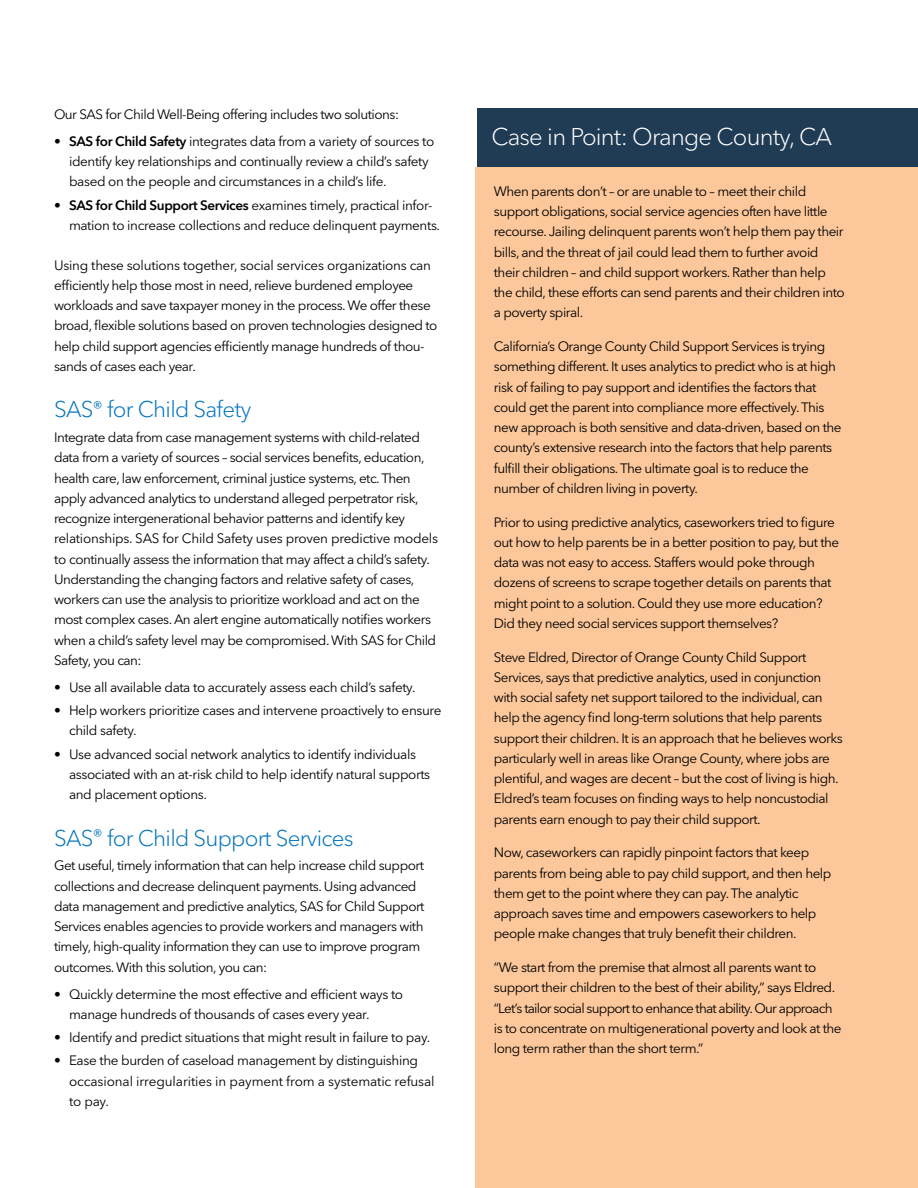
<style>
.page{position:relative;width:918px;height:1188px;background:#fff}
.page>*{position:absolute;margin:0;border:0;box-sizing:border-box;transform-origin:0 0}
.Heading_3_Shade_Box{font:300 24px "Avenir Next W1 G";letter-spacing:-.035em;color:#fff}
.Subhead-1_Cobalt_bas{font:300 22.5px "Avenir Next W1 G";letter-spacing:-.035em;color:#0074bd}
.Body{font:13.5px/20.2px "Avenir Next W1 G";letter-spacing:-.035em;color:#000}
.Body_before_bullet{font:13.5px/20.2px "Avenir Next W1 G";letter-spacing:-.035em;color:#000}
.s1{font-weight:600}
</style>
<div class="page">
<div style="left:477px;top:108px;width:441px;height:60px;background:#203c55"></div>
<div style="left:476px;top:168px;width:388px;height:1020px;background:#fcc89b"></div>
<div style="left:864px;top:168px;width:54px;height:1020px;background:#fcc89b"></div>
<p class="Body_before_bullet" style="left:54px;top:104px;width:347px">Our SAS for Child Well-Being offering includes two solutions:</p>
<p class="Body_before_bullet" style="left:69px;top:131px;width:367px;text-indent:-15px"><span class="s1">• SAS for Child Safety</span> integrates data from a variety of sources to identify key relationships and continually review a child’s safety based on the people and circumstances in a child’s life.</p>
<p class="Body_before_bullet" style="left:69px;top:195px;width:373px;text-indent:-15px"><span class="s1">• SAS for Child Support Services</span> examines timely, practical infor&shy;mation to increase collections and reduce delinquent payments.</p>
<p class="Body" style="left:54px;top:255px;width:385px">Using these solutions together, social services organizations can efficiently help those most in need, relieve burdened employee workloads and save taxpayer money in the process. We offer these broad, flexible solutions based on proven technologies designed to help child support agencies efficiently manage hundreds of thou&shy;sands of cases each year.</p>
<p class="Subhead-1_Cobalt_bas" style="left:54px;top:396px;width:199px">SAS<sup>®</sup> for Child Safety</p>
<p class="Body_before_bullet" style="left:54px;top:427px;width:386px">Integrate data from case management systems with child-related data from a variety of sources – social services benefits, education, health care, law enforcement, criminal justice systems, etc. Then apply advanced analytics to understand alleged perpetrator risk, recognize intergenerational behavior patterns and identify key relationships. SAS for Child Safety uses proven predictive models to continually assess the information that may affect a child’s safety.<br>Understanding the changing factors and relative safety of cases, workers can use the analysis to prioritize workload and act on the most complex cases. An alert engine automatically notifies workers when a child’s safety level may be compromised. With SAS for Child Safety, you can:</p>
<p class="Body_before_bullet" style="left:54px;top:677px;width:363px">• Use all available data to accurately assess each child’s safety.</p>
<p class="Body_before_bullet" style="left:69px;top:700px;width:374px;text-indent:-15px">• Help workers prioritize cases and intervene proactively to ensure child safety.</p>
<p class="Body_before_bullet" style="left:69px;top:744px;width:363px;text-indent:-15px">• Use advanced social network analytics to identify individuals associated with an at-risk child to help identify natural supports and placement options.</p>
<p class="Subhead-1_Cobalt_bas" style="left:54px;top:824px;width:301px">SAS<sup>®</sup> for Child Support Services</p>
<p class="Body_before_bullet" style="left:54px;top:856px;width:372px">Get useful, timely information that can help increase child support collections and decrease delinquent payments. Using advanced data management and predictive analytics, SAS for Child Support Services enables agencies to provide workers and managers with timely, high-quality information they can use to improve program outcomes. With this solution, you can:</p>
<p class="Body_before_bullet" style="left:69px;top:984px;width:336px;text-indent:-15px">• Quickly determine the most effective and efficient ways to manage hundreds of thousands of cases every year.</p>
<p class="Body_before_bullet" style="left:54px;top:1027px;width:378px">• Identify and predict situations that might result in failure to pay.</p>
<p class="Body_before_bullet" style="left:69px;top:1051px;width:367px;text-indent:-15px">• Ease the burden of caseload management by distinguishing occasional irregularities in payment from a systematic refusal to pay.</p>
<p class="Heading_3_Shade_Box" style="left:492px;top:123px;width:342px">Case in Point: Orange County, CA</p>
<p class="Body" style="left:494px;top:181px;width:352px">When parents don’t – or are unable to – meet their child support obligations, social service agencies often have little recourse. Jailing delinquent parents won’t help them pay their bills, and the threat of jail could lead them to further avoid their children – and child support workers. Rather than help the child, these efforts can send parents and their children into a poverty spiral.</p>
<p class="Body" style="left:494px;top:336px;width:349px">California’s Orange County Child Support Services is trying something different. It uses analytics to predict who is at high risk of failing to pay support and identifies the factors that could get the parent into compliance more effectively. This new approach is both sensitive and data-driven, based on the county’s extensive research into the factors that help parents fulfill their obligations. The ultimate goal is to reduce the number of children living in poverty.</p>
<p class="Body" style="left:494px;top:512px;width:347px">Prior to using predictive analytics, caseworkers tried to figure out how to help parents be in a better position to pay, but the data was not easy to access. Staffers would poke through dozens of screens to scrape together details on parents that might point to a solution. Could they use more education?<br>Did they need social services support themselves?</p>
<p class="Body" style="left:494px;top:647px;width:350px">Steve Eldred, Director of Orange County Child Support Services, says that predictive analytics, used in conjunction with social safety net support tailored to the individual, can help the agency find long-term solutions that help parents support their children. It is an approach that he believes works particularly well in areas like Orange County, where jobs are plentiful, and wages are decent – but the cost of living is high.<br>Eldred’s team focuses on finding ways to help noncustodial parents earn enough to pay their child support.</p>
<p class="Body" style="left:494px;top:843px;width:339px">Now, caseworkers can rapidly pinpoint factors that keep parents from being able to pay child support, and then help them get to the point where they can pay. The analytic approach saves time and empowers caseworkers to help people make changes that truly benefit their children.</p>
<p class="Body" style="left:494px;top:957px;width:349px">“We start from the premise that almost all parents want to support their children to the best of their ability,” says Eldred. “Let’s tailor social support to enhance that ability. Our approach is to concentrate on multigenerational poverty and look at the long term rather than the short term.”</p>
</div>
